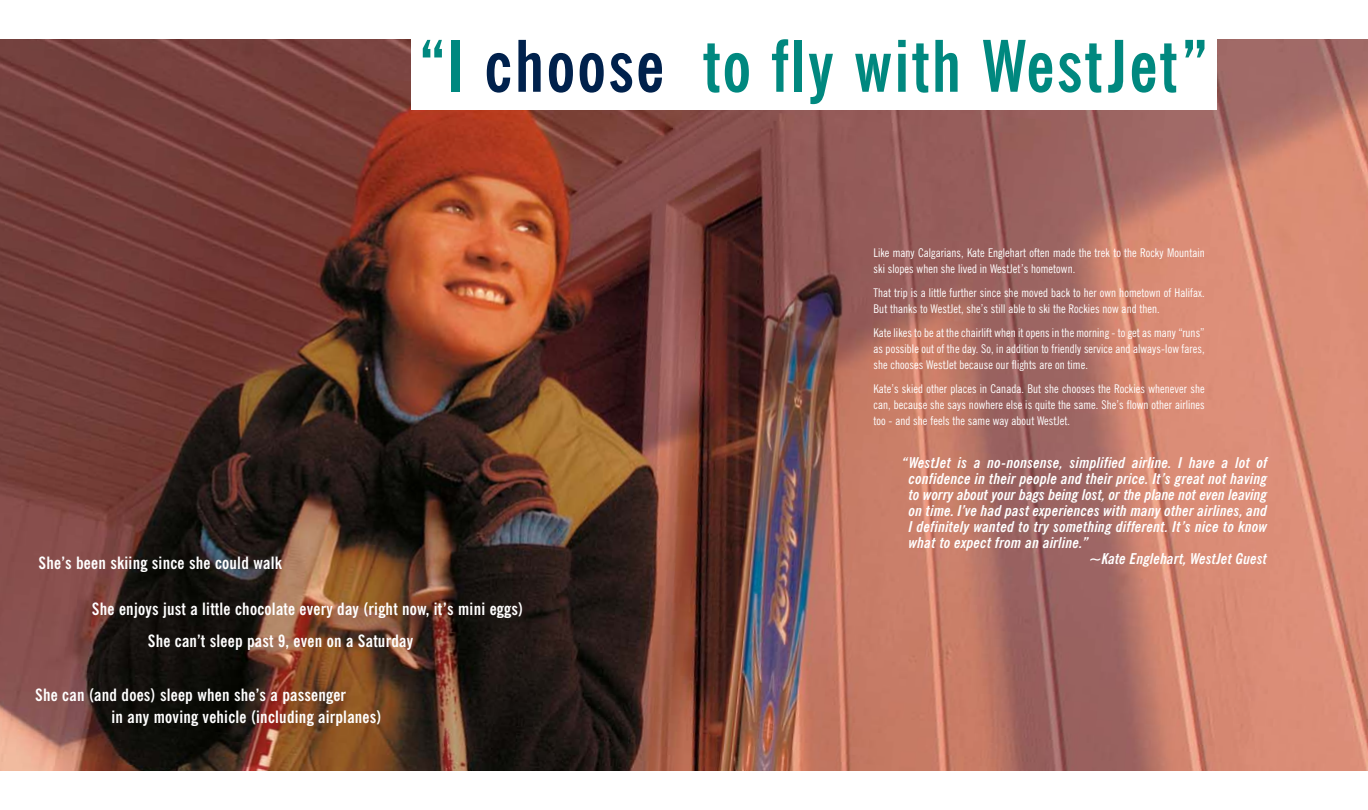
<style>
.page{position:relative;width:1368px;height:810px;background:#fff}
.page>*{position:absolute;margin:0;border:0;box-sizing:border-box;transform-origin:0 0}
.t1{font:700 condensed 71px "News Gothic BT";letter-spacing:.035em;color:#00887f;scale:.95 1}
.t2{font:700 condensed 17px/22px "News Gothic BT";letter-spacing:.015em;color:#fff}
.t3{font:italic 700 condensed 15px "News Gothic BT";letter-spacing:.015em;color:#fff}
.t4{font:condensed 12px/16px "News Gothic BT";letter-spacing:.01em;color:#fff}
.s1{color:#00214c}
</style>
<div class="page">
<img style="left:0;top:40px;width:1368px;height:730px">
<div style="left:411px;top:0;width:805px;height:109px;background:#fff"></div>
<h1 class="t1" style="left:420px;top:38px;width:830px">“I <span class="s1">choose</span> to fly with WestJet”</h1>
<h2 class="t2" style="left:39px;top:553px;width:245px">She’s been skiing since she could walk</h2>
<h2 class="t2" style="left:148px;top:594px;width:377px;line-height:32.1px;text-indent:-56px">She enjoys just a little chocolate every day (right now, it’s mini eggs)<br>She can’t sleep past 9, even on a Saturday</h2>
<h2 class="t2" style="left:112px;top:685px;width:271px;text-indent:-76px">She can (and does) sleep when she’s a passenger<br>in any moving vehicle (including airplanes)</h2>
<p class="t4" style="left:873px;top:246px;width:333px">Like many Calgarians, Kate Englehart often made the trek to the Rocky Mountain ski slopes when she lived in WestJet’s hometown.</p>
<p class="t4" style="left:873px;top:286px;width:333px">That trip is a little further since she moved back to her own hometown of Halifax.<br>But thanks to WestJet, she’s still able to ski the Rockies now and then.</p>
<p class="t4" style="left:873px;top:326px;width:333px;text-align:justify">Kate likes to be at the chairlift when it opens in the morning - to get as many “runs” as possible out of the day. So, in addition to friendly service and always-low fares, she chooses WestJet because our flights are on time.</p>
<p class="t4" style="left:873px;top:382px;width:333px;text-align:justify">Kate’s skied other places in Canada. But she chooses the Rockies whenever she can, because she says nowhere else is quite the same. She’s flown other airlines too - and she feels the same way about WestJet.</p>
<p class="t3" style="left:902px;top:456px;width:367px">“WestJet is a no-nonsense, simplified airline. I have a lot of</p>
<p class="t3" style="left:909px;top:472px;width:360px">confidence in their people and their price. It’s great not having</p>
<p class="t3" style="left:909px;top:488px;width:360px">to worry about your bags being lost, or the plane not even leaving</p>
<p class="t3" style="left:909px;top:504px;width:360px">on time. I’ve had past experiences with many other airlines, and</p>
<p class="t3" style="left:909px;top:520px;width:360px">I definitely wanted to try something different. It’s nice to know</p>
<p class="t3" style="left:909px;top:536px;width:181px">what to expect from an airline.”</p>
<p class="t3" style="left:1089px;top:552px;width:180px">~Kate Englehart, WestJet Guest</p>
</div>
